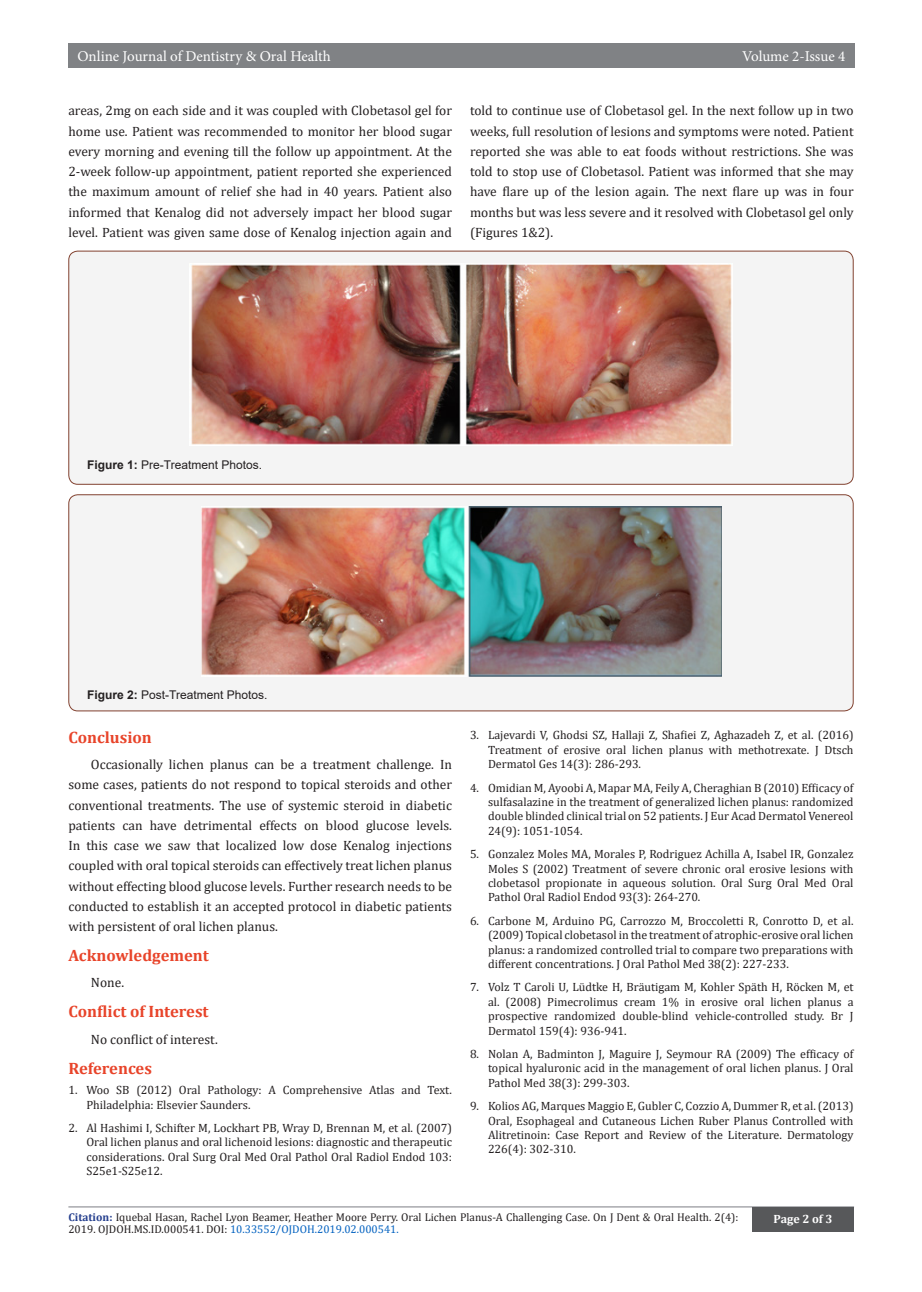
<style>
.page{position:relative;width:922px;height:1292px;background:#fff}
.page>*{position:absolute;margin:0;border:0;box-sizing:border-box;transform-origin:0 0}
.t1{font:700 16.5px "Cambria";color:#e8442a}
.t2{font:15px "Minion Pro";color:#fff}
.t3{font:13.5px/20.2px "Cambria";color:#231f20;text-align:justify}
.t4{font:12px/14.4px "Cambria";color:#231f20;text-align:justify}
.t5{font:12px "Arial";color:#231f20}
.t6{font:700 12px "Cambria";color:#fff}
.t7{font:11.25px/12px "Cambria";color:#231f20}
.s1{font-weight:700}
.s2{font-weight:700;color:#253f8e}
.s3{color:#0563c1}
</style>
<div class="page">
<div style="left:68px;top:44px;width:786px;height:24px;background:#808285"></div>
<hr style="left:68px;top:1206px;width:786px;height:1px;background:#a8a9ad">
<div style="left:752px;top:1207px;width:102px;height:25px;background:#57585a"></div>
<div style="left:69px;top:251px;width:784px;height:233px;background:#f4f4f4;border-radius:9px"></div>
<div style="left:68px;top:251px;width:785px;height:234px;border:1px solid #824230;border-radius:9px"></div>
<img style="left:190px;top:264px;width:543px;height:181px">
<div style="left:69px;top:495px;width:784px;height:216px;background:#f4f4f4;border-radius:9px"></div>
<div style="left:68px;top:494px;width:785px;height:217px;border:1px solid #824230;border-radius:9px"></div>
<img style="left:201px;top:506px;width:520px;height:170px">
<p class="t2" style="left:77px;top:46px;width:255px">Online Journal of Dentistry &amp; Oral Health</p>
<p class="t2" style="left:742px;top:46px;width:105px">Volume 2-Issue 4</p>
<p class="t3" style="left:68px;top:100px;width:385px">areas, 2mg on each side and it was coupled with Clobetasol gel for home use. Patient was recommended to monitor her blood sugar every morning and evening till the follow up appointment. At the 2-week follow-up appointment, patient reported she experienced the maximum amount of relief she had in 40 years. Patient also informed that Kenalog did not adversely impact her blood sugar level. Patient was given same dose of Kenalog injection again and</p>
<p class="t3" style="left:470px;top:100px;width:385px">told to continue use of Clobetasol gel. In the next follow up in two weeks, full resolution of lesions and symptoms were noted. Patient reported she was able to eat foods without restrictions. She was told to stop use of Clobetasol. Patient was informed that she may have flare up of the lesion again. The next flare up was in four months but was less severe and it resolved with Clobetasol gel only (Figures 1&amp;2).</p>
<p class="t5" style="left:87px;top:457px;width:176px"><span class="s1">Figure 1:</span> Pre-Treatment Photos.</p>
<p class="t5" style="left:87px;top:686px;width:182px"><span class="s1">Figure 2:</span> Post-Treatment Photos.</p>
<p class="t1" style="left:68px;top:725px;width:85px">Conclusion</p>
<p class="t3" style="left:68px;top:754px;width:385px;text-indent:22px">Occasionally lichen planus can be a treatment challenge. In some cases, patients do not respond to topical steroids and other conventional treatments. The use of systemic steroid in diabetic patients can have detrimental effects on blood glucose levels.<br>In this case we saw that localized low dose Kenalog injections coupled with oral topical steroids can effectively treat lichen planus without effecting blood glucose levels. Further research needs to be conducted to establish it an accepted protocol in diabetic patients with persistent of oral lichen planus.</p>
<p class="t1" style="left:68px;top:944px;width:142px">Acknowledgement</p>
<p class="t3" style="left:91px;top:972px;width:35px">None.</p>
<p class="t1" style="left:68px;top:1000px;width:142px">Conflict of Interest</p>
<p class="t3" style="left:91px;top:1029px;width:128px">No conflict of interest.</p>
<p class="t1" style="left:68px;top:1056px;width:85px">References</p>
<p class="t4" style="left:86px;top:1082px;width:367px;text-indent:-18px">1. Woo SB (2012) Oral Pathology: A Comprehensive Atlas and Text.<br>Philadelphia: Elsevier Saunders.</p>
<p class="t4" style="left:86px;top:1120px;width:367px;text-indent:-18px">2. Al Hashimi I, Schifter M, Lockhart PB, Wray D, Brennan M, et al. (2007)<br>Oral lichen planus and oral lichenoid lesions: diagnostic and therapeutic considerations. Oral Surg Oral Med Oral Pathol Oral Radiol Endod 103:<br>S25e1-S25e12.</p>
<p class="t4" style="left:488px;top:728px;width:367px;text-indent:-18px">3. Lajevardi V, Ghodsi SZ, Hallaji Z, Shafiei Z, Aghazadeh Z, et al. (2016)<br>Treatment of erosive oral lichen planus with methotrexate. J Dtsch Dermatol Ges 14(3): 286-293.</p>
<p class="t4" style="left:488px;top:780px;width:367px;text-indent:-18px">4. Omidian M, Ayoobi A, Mapar MA, Feily A, Cheraghian B (2010) Efficacy of sulfasalazine in the treatment of generalized lichen planus: randomized double blinded clinical trial on 52 patients. J Eur Acad Dermatol Venereol 24(9): 1051-1054.</p>
<p class="t4" style="left:488px;top:847px;width:367px;text-indent:-18px">5. Gonzalez Moles MA, Morales P, Rodriguez Achilla A, Isabel IR, Gonzalez Moles S (2002) Treatment of severe chronic oral erosive lesions with clobetasol propionate in aqueous solution. Oral Surg Oral Med Oral Pathol Oral Radiol Endod 93(3): 264-270.</p>
<p class="t4" style="left:488px;top:913px;width:367px;text-indent:-18px">6. Carbone M, Arduino PG, Carrozzo M, Broccoletti R, Conrotto D, et al. (2009) Topical clobetasol in the treatment of atrophic-erosive oral lichen planus: a randomized controlled trial to compare two preparations with different concentrations. J Oral Pathol Med 38(2): 227-233.</p>
<p class="t4" style="left:488px;top:980px;width:367px;text-indent:-18px">7. Volz T Caroli U, Lüdtke H, Bräutigam M, Kohler Späth H, Röcken M, et al. (2008) Pimecrolimus cream 1% in erosive oral lichen planus a prospective randomized double-blind vehicle-controlled study. Br J Dermatol 159(4): 936-941.</p>
<p class="t4" style="left:488px;top:1046px;width:367px;text-indent:-18px">8. Nolan A, Badminton J, Maguire J, Seymour RA (2009) The efficacy of topical hyaluronic acid in the management of oral lichen planus. J Oral Pathol Med 38(3): 299-303.</p>
<p class="t4" style="left:488px;top:1099px;width:367px;text-indent:-18px">9. Kolios AG, Marques Maggio E, Gubler C, Cozzio A, Dummer R, et al. (2013)<br>Oral, Esophageal and Cutaneous Lichen Ruber Planus Controlled with Alitretinoin: Case Report and Review of the Literature. Dermatology 226(4): 302-310.</p>
<p class="t7" style="left:68px;top:1211px;width:671px"><span class="s2">Citation:</span> Iquebal Hasan, Rachel Lyon Beamer, Heather Moore Perry. Oral Lichen Planus-A Challenging Case. On J Dent &amp; Oral Health. 2(4):<br>2019. OJDOH.MS.ID.000541. DOI: <span class="s3">10.33552/OJDOH.2019.02.000541.</span></p>
<p class="t6" style="left:773px;top:1210px;width:60px">Page 2 of 3</p>
</div>
